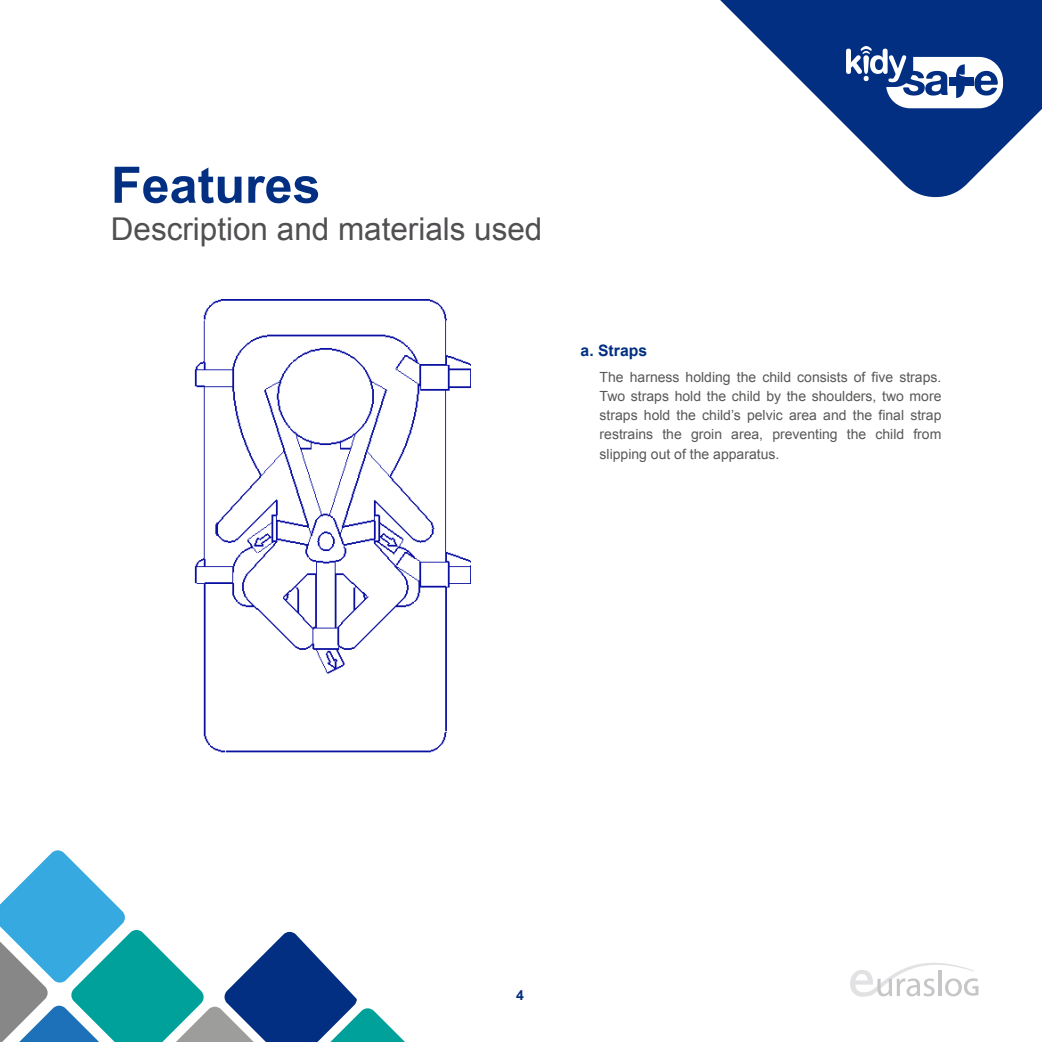
<style>
.page{position:relative;width:1042px;height:1042px;background:#fff}
.page>*{position:absolute;margin:0;border:0;box-sizing:border-box;transform-origin:0 0}
.t1{font:700 50.23px "Arial";color:#022f82}
.t2{font:31.5px "Arial";color:#514f51}
.t3{font:700 15.75px "Arial";color:#022f82}
.t4{font:14px/19.2px "Arial";color:#585857;text-align:justify}
.t5{font:700 14px "Arial";color:#022f82}
</style>
<div class="page">
<svg style="left:0;top:850px;width:405px;height:192px"></svg>
<svg style="left:850px;top:963px;width:128px;height:34px"></svg>
<svg style="left:720px;top:0;width:322px;height:197px;fill:#022f82"></svg>
<svg style="left:846px;top:46px;width:157px;height:62px"></svg>
<img style="left:194px;top:299px;width:277px;height:454px">
<h1 class="t1" style="left:111px;top:152px;width:211px">Features</h1>
<h2 class="t2" style="left:111px;top:208px;width:433px">Description and materials used</h2>
<p class="t3" style="left:580px;top:340px;width:68px">a. Straps</p>
<p class="t4" style="left:599px;top:367px;width:343px">The harness holding the child consists of five straps.<br>Two straps hold the child by the shoulders, two more straps hold the child’s pelvic area and the final strap restrains the groin area, preventing the child from slipping out of the apparatus.</p>
<p class="t5" style="left:516px;top:985px;width:9px">4</p>
</div>
